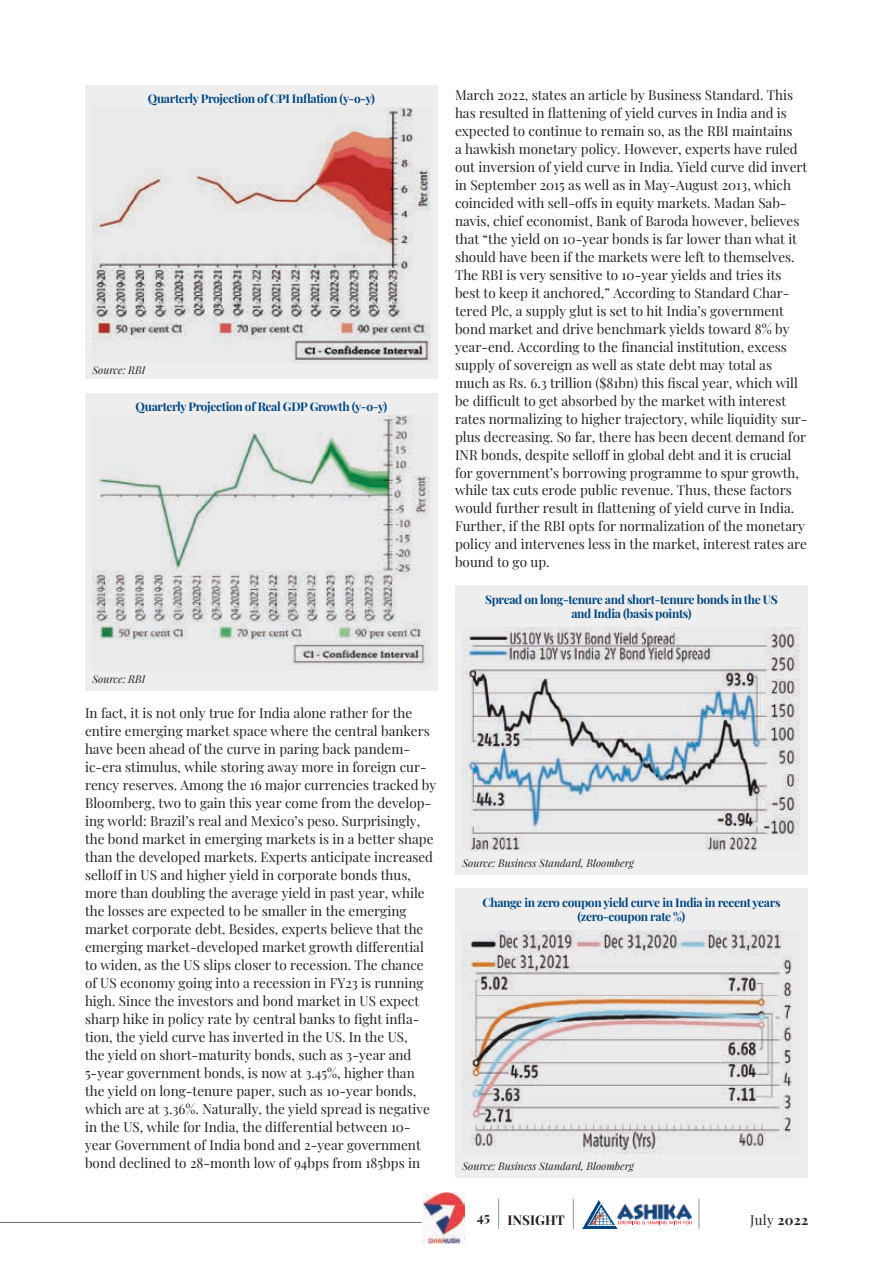
<style>
.page{position:relative;width:893px;height:1263px;background:#fff}
.page>*{position:absolute;margin:0;border:0;box-sizing:border-box;transform-origin:0 0}
.t1{font:13.5px/18px "Playfair Display";color:#231f20}
.t2{font:700 13.5px "Playfair Display";color:#231f20}
.t3{font:700 12px/14.5px "Playfair Display";letter-spacing:-.03em;color:#004781;text-align:center}
.t4{font:italic 10.5px "Playfair Display";color:#231f20}
.s1{font-weight:700}
</style>
<div class="page">
<hr style="left:0;top:1222px;width:421px;height:1px;background:#6d6f71">
<hr style="left:498px;top:1199px;width:1px;height:30px;background:#949698">
<hr style="left:573px;top:1199px;width:1px;height:30px;background:#949698">
<hr style="left:698px;top:1199px;width:1px;height:30px;background:#949698">
<svg style="left:582px;top:1200px;width:110px;height:29px"></svg>
<img style="left:616px;top:1202px;width:76px;height:19px">
<img style="left:589px;top:1225px;width:15px;height:2px">
<img style="left:589px;top:1212px;width:15px;height:13px">
<img style="left:423px;top:1192px;width:41px;height:52px">
<div style="left:85px;top:85px;width:353px;height:293px;background:#eeeeef"></div>
<img style="left:92px;top:107px;width:339px;height:255px">
<div style="left:85px;top:393px;width:353px;height:297px;background:#eeeeef"></div>
<img style="left:92px;top:415px;width:338px;height:251px">
<div style="left:455px;top:586px;width:353px;height:289px;background:#eeeeef"></div>
<img style="left:462px;top:627px;width:338px;height:224px">
<div style="left:455px;top:889px;width:353px;height:289px;background:#eeeeef"></div>
<img style="left:462px;top:930px;width:330px;height:223px">
<p class="t3" style="left:148px;top:90px;width:229px">Quarterly Projection of CPI Inflation (y-o-y)</p>
<p class="t4" style="left:92px;top:363px;width:54px">Source: RBI</p>
<p class="t3" style="left:136px;top:398px;width:253px">Quarterly Projection of Real GDP Growth (y-o-y)</p>
<p class="t1" style="left:455px;top:84px;width:354px">March 2022, states an article by Business Standard. This has resulted in flattening of yield curves in India and is expected to continue to remain so, as the RBI maintains<br>a hawkish monetary policy. However, experts have ruled out inversion of yield curve in India. Yield curve did invert in September 2015 as well as in May-August 2013, which coincided with sell-offs in equity markets. Madan Sab&shy;navis, chief economist, Bank of Baroda however, believes that “the yield on 10-year bonds is far lower than what it should have been if the markets were left to themselves.<br>The RBI is very sensitive to 10-year yields and tries its best to keep it anchored,” According to Standard Char&shy;tered Plc, a supply glut is set to hit India’s government bond market and drive benchmark yields toward 8% by year-end. According to the financial institution, excess supply of sovereign as well as state debt may total as much as Rs. 6.3 trillion ($81bn) this fiscal year, which will be difficult to get absorbed by the market with interest rates normalizing to higher trajectory, while liquidity sur&shy;plus decreasing. So far, there has been decent demand for INR bonds, despite selloff in global debt and it is crucial for government’s borrowing programme to spur growth, while tax cuts erode public revenue. Thus, these factors would further result in flattening of yield curve in India.<br>Further, if the RBI opts for normalization of the monetary policy and intervenes less in the market, interest rates are bound to go up.</p>
<p class="t3" style="left:485px;top:591px;width:294px">Spread on long-tenure and short-tenure bonds in the US and India (basis points)</p>
<p class="t4" style="left:92px;top:672px;width:54px">Source: RBI</p>
<p class="t1" style="left:85px;top:703px;width:353px">In fact, it is not only true for India alone rather for the entire emerging market space where the central bankers have been ahead of the curve in paring back pandem&shy;ic-era stimulus, while storing away more in foreign cur&shy;rency reserves. Among the 16 major currencies tracked by Bloomberg, two to gain this year come from the develop&shy;ing world: Brazil’s real and Mexico’s peso. Surprisingly, the bond market in emerging markets is in a better shape than the developed markets. Experts anticipate increased selloff in US and higher yield in corporate bonds thus, more than doubling the average yield in past year, while the losses are expected to be smaller in the emerging market corporate debt. Besides, experts believe that the emerging market-developed market growth differential to widen, as the US slips closer to recession. The chance of US economy going into a recession in FY23 is running high. Since the investors and bond market in US expect sharp hike in policy rate by central banks to fight infla&shy;tion, the yield curve has inverted in the US. In the US,<br>the yield on short-maturity bonds, such as 3-year and 5-year government bonds, is now at 3.45%, higher than the yield on long-tenure paper, such as 10-year bonds, which are at 3.36%. Naturally, the yield spread is negative in the US, while for India, the differential between 10- year Government of India bond and 2-year government bond declined to 28-month low of 94bps from 185bps in</p>
<p class="t4" style="left:462px;top:856px;width:173px">Source: Business Standard, Bloomberg</p>
<p class="t3" style="left:482px;top:894px;width:300px">Change in zero coupon yield curve in India in recent years (zero-coupon rate %)</p>
<p class="t4" style="left:462px;top:1159px;width:173px">Source: Business Standard, Bloomberg</p>
<p class="t2" style="left:477px;top:1207px;width:15px">45</p>
<p class="t2" style="left:507px;top:1210px;width:59px">INSIGHT</p>
<p class="t1" style="left:750px;top:1210px;width:59px">July <span class="s1">2022</span></p>
</div>
